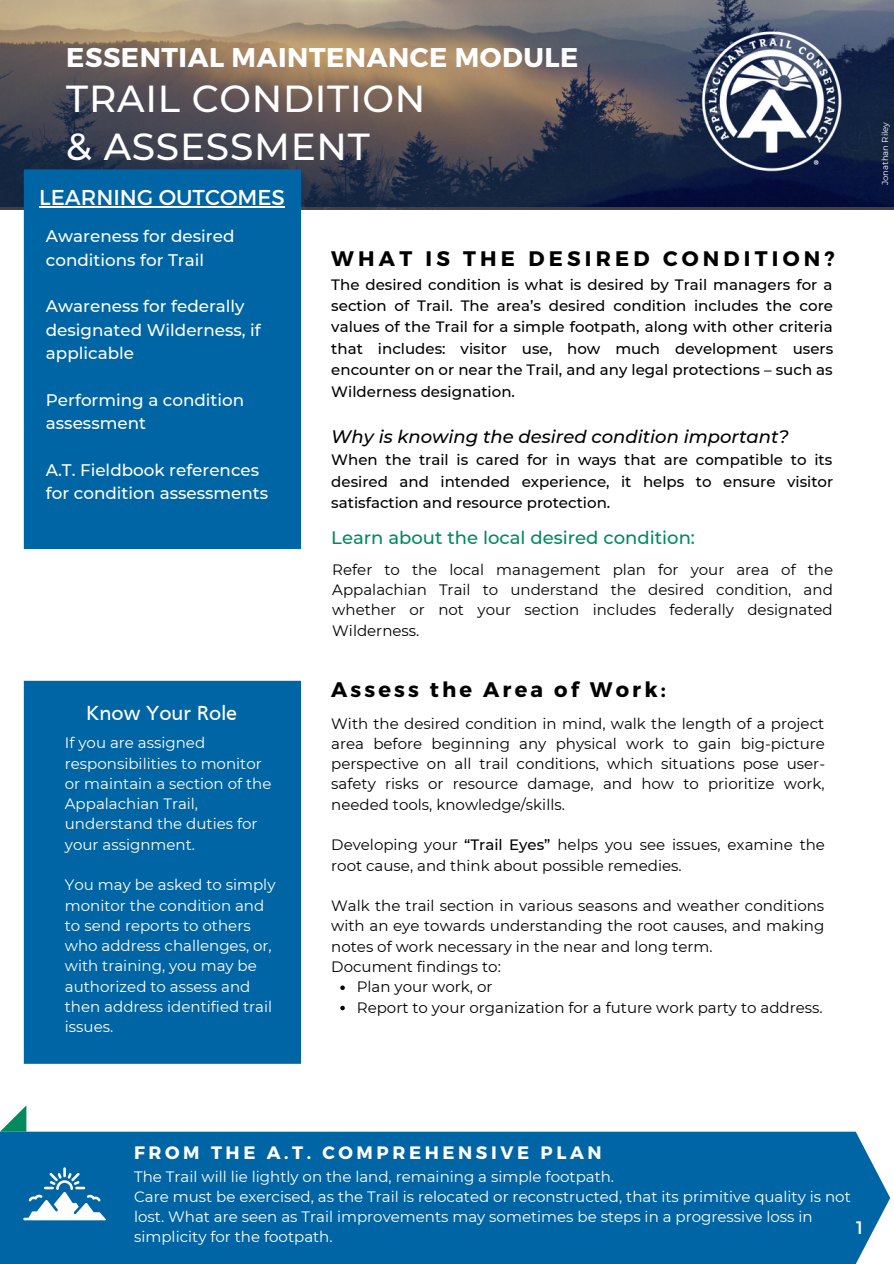
<style>
.page{position:relative;width:894px;height:1264px;background:#fff}
.page>*{position:absolute;margin:0;border:0;box-sizing:border-box;transform-origin:0 0}
.t1{font:500 37.5px "Montserrat";letter-spacing:.02em;color:#fff}
.t2{font:700 27px "Montserrat";letter-spacing:.02em;color:#fff}
.t3{font:21.45px "Montserrat";color:#fff}
.t4{font:700 21px "Montserrat";letter-spacing:.2em;color:#000}
.t5{font:700 21px "Montserrat";letter-spacing:.15em;color:#000}
.t6{font:21px "Frutiger";color:#fff}
.t7{font:italic 500 18px "Montserrat";color:#000}
.t8{font:500 18px "Montserrat";color:#008a5e}
.t9{font:700 18px "Montserrat";letter-spacing:.2em;color:#fff}
.t10{font:18px "Montserrat";color:#fff}
.t11{font:500 16.8px/23.2px "Montserrat";color:#fff}
.t12{font:15px/20.2px "Montserrat";color:#000;text-align:justify}
.t13{font:15px/20.2px "Montserrat";color:#fff}
.t14{font:500 15px/21.5px "Montserrat";color:#000;text-align:justify}
.t15{font:8.55px "Montserrat";color:#fff}
.s1{font-weight:500}
</style>
<div class="page">
<div style="left:24px;top:680px;width:277px;height:383px;background:#0065a4"></div>
<img style="left:0;top:0;width:893px;height:210px">
<div style="left:24px;top:169px;width:277px;height:380px;background:#0065a4"></div>
<img style="left:691px;top:20px;width:160px;height:161px">
<svg style="left:0;top:1106px;width:26px;height:25px"></svg>
<div style="left:0;top:1131px;width:889px;height:132px;background:#0065a4"></div>
<svg style="left:23px;top:1167px;width:83px;height:53px"></svg>
<svg style="left:340px;top:985px;width:5px;height:5px"></svg>
<svg style="left:340px;top:1005px;width:5px;height:5px"></svg>
<hr style="left:39px;top:206px;width:246px;height:2px;background:#fff">
<p class="t2" style="left:66px;top:40px;width:513px">ESSENTIAL MAINTENANCE MODULE</p>
<p class="t1" style="left:66px;top:75px;width:360px">TRAIL CONDITION</p>
<p class="t1" style="left:66px;top:124px;width:305px">&amp; ASSESSMENT</p>
<p class="t3" style="left:39px;top:184px;width:247px">LEARNING OUTCOMES</p>
<p class="t11" style="left:46px;top:224px;width:190px">Awareness for desired conditions for Trail</p>
<p class="t11" style="left:46px;top:294px;width:216px">Awareness for federally designated Wilderness, if applicable</p>
<p class="t11" style="left:46px;top:388px;width:200px">Performing a condition assessment</p>
<p class="t11" style="left:46px;top:458px;width:224px">A.T. Fieldbook references for condition assessments</p>
<p class="t6" style="left:86px;top:704px;width:152px">Know Your Role</p>
<p class="t13" style="left:65px;top:733px;width:208px">If you are assigned responsibilities to monitor or maintain a section of the<br>Appalachian Trail, understand the duties for your assignment.</p>
<p class="t13" style="left:65px;top:874px;width:212px">You may be asked to simply monitor the condition and to send reports to others who address challenges, or, with training, you may be authorized to assess and then address identified trail issues.</p>
<p class="t4" style="left:331px;top:245px;width:504px">WHAT IS THE DESIRED CONDITION?</p>
<p class="t14" style="left:331px;top:273px;width:503px">The desired condition is what is desired by Trail managers for a section of Trail. The area’s desired condition includes the core values of the Trail for a simple footpath, along with other criteria that includes: visitor use, how much development users encounter on or near the Trail, and any legal protections – such as Wilderness designation.</p>
<p class="t7" style="left:331px;top:425px;width:459px">Why is knowing the desired condition important?</p>
<p class="t14" style="left:331px;top:449px;width:503px">When the trail is cared for in ways that are compatible to its desired and intended experience, it helps to ensure visitor satisfaction and resource protection.</p>
<p class="t8" style="left:331px;top:526px;width:365px">Learn about the local desired condition:</p>
<p class="t12" style="left:332px;top:559px;width:502px">Refer to the local management plan for your area of the Appalachian Trail to understand the desired condition, and whether or not your section includes federally designated Wilderness.</p>
<p class="t5" style="left:331px;top:676px;width:336px">Assess the Area of Work:</p>
<p class="t12" style="left:331px;top:713px;width:495px">With the desired condition in mind, walk the length of a project area before beginning any physical work to gain big-picture perspective on all trail conditions, which situations pose user&shy;safety risks or resource damage, and how to prioritize work, needed tools, knowledge/skills.</p>
<p class="t12" style="left:331px;top:834px;width:495px">Developing your <span class="s1">“Trail Eyes”</span> helps you see issues, examine the root cause, and think about possible remedies.</p>
<p class="t12" style="left:331px;top:895px;width:494px">Walk the trail section in various seasons and weather conditions with an eye towards understanding the root causes, and making notes of work necessary in the near and long term.</p>
<p class="t12" style="left:331px;top:956px;width:171px">Document findings to:</p>
<p class="t12" style="left:357px;top:976px;width:137px">Plan your work, or</p>
<p class="t12" style="left:357px;top:997px;width:467px">Report to your organization for a future work party to address.</p>
<p class="t15" style="left:879px;top:185px;width:65px;rotate:-90deg">Jonathan Riley</p>
<p class="t9" style="left:134px;top:1140px;width:469px">FROM THE A.T. COMPREHENSIVE PLAN</p>
<p class="t13" style="left:134px;top:1166px;width:481px">The Trail will lie lightly on the land, remaining a simple footpath.</p>
<p class="t13" style="left:134px;top:1186px;width:718px">Care must be exercised, as the Trail is relocated or reconstructed, that its primitive quality is not</p>
<p class="t13" style="left:134px;top:1206px;width:680px">lost. What are seen as Trail improvements may sometimes be steps in a progressive loss in</p>
<p class="t13" style="left:134px;top:1226px;width:200px">simplicity for the footpath.</p>
<p class="t10" style="left:855px;top:1215px;width:8px">1</p>
</div>
